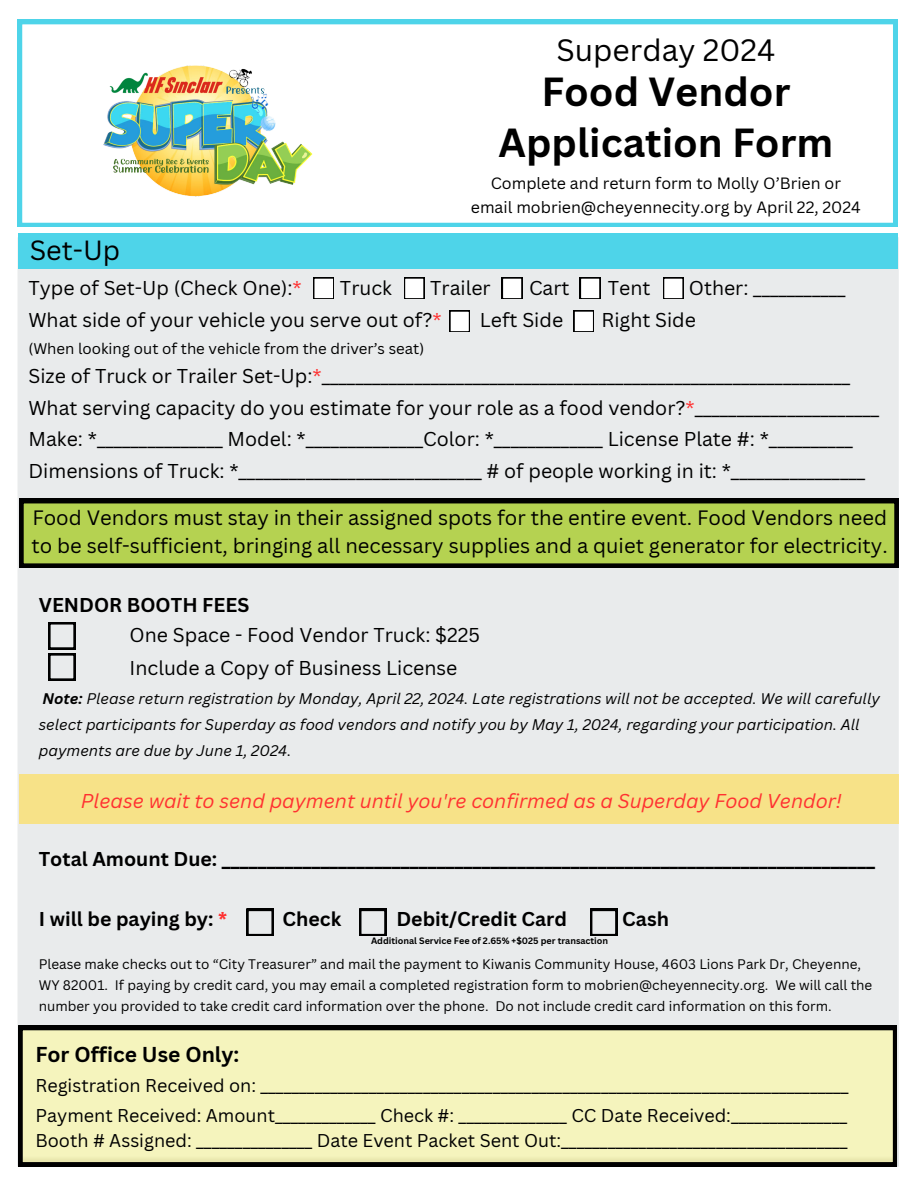
<style>
.page{position:relative;width:918px;height:1188px;background:#fff}
.page>*{position:absolute;margin:0;border:0;box-sizing:border-box;transform-origin:0 0}
.t1{font:700 39.6px/50.7px "Canva Sans";color:#000;text-align:center}
.t2{font:30px "Canva Sans";color:#000}
.t3{font:27px "Canva Sans";color:#000}
.t4{font:700 21px "Canva Sans";color:#000}
.t5{font:20.25px/28.2px "Canva Sans";color:#000}
.t6{font:19.5px/31.5px "Canva Sans";color:#000}
.t7{font:700 19.5px "Canva Sans";color:#000}
.t8{font:italic 19.5px "Canva Sans";color:#ff3131}
.t9{font:18px/24.8px "Canva Sans";color:#000}
.t10{font:15.9px/23.7px "Canva Sans";color:#000;text-align:center}
.t11{font:italic 15px/25.8px "Canva Sans";color:#000}
.t12{font:15px "Canva Sans";color:#000}
.t13{font:13.5px/21.3px "Canva Sans";color:#000}
.t14{font:700 9px "Canva Sans";color:#000}
.s1{color:#ff3131}
.s2{font-weight:700}
</style>
<div class="page">
<svg style="left:18px;top:20px;width:879px;height:207px"></svg>
<img style="left:60px;top:28px;width:317px;height:198px">
<div style="left:17px;top:233px;width:882px;height:934px;background:#e9ebec"></div>
<div style="left:18px;top:233px;width:879px;height:36px;background:#4ed4e9"></div>
<svg style="left:19px;top:499px;width:880px;height:69px;background:#9bb445"></svg>
<svg style="left:313px;top:278px;width:21px;height:21px"></svg>
<svg style="left:404px;top:278px;width:20px;height:21px"></svg>
<svg style="left:502px;top:278px;width:20px;height:21px"></svg>
<svg style="left:580px;top:278px;width:20px;height:21px"></svg>
<div style="left:663px;top:278px;width:21px;height:21px;background:#000"></div>
<svg style="left:664px;top:278px;width:19px;height:21px"></svg>
<svg style="left:450px;top:311px;width:20px;height:21px"></svg>
<svg style="left:574px;top:311px;width:20px;height:21px"></svg>
<svg style="left:18px;top:1026px;width:879px;height:140px;background:#e3e2af"></svg>
<div style="left:19px;top:774px;width:880px;height:50px;background:#f7e288"></div>
<svg style="left:48px;top:622px;width:27px;height:58px;background:#a5a7a7"></svg>
<svg style="left:246px;top:909px;width:27px;height:27px"></svg>
<svg style="left:359px;top:909px;width:27px;height:27px"></svg>
<svg style="left:590px;top:909px;width:27px;height:27px"></svg>
<h1 class="t3" style="left:30px;top:231px;width:92px">Set-Up</h1>
<p class="t2" style="left:557px;top:29px;width:220px">Superday 2024</p>
<p class="t1" style="left:499px;top:65px;width:336px">Food Vendor<br>Application Form</p>
<p class="t10" style="left:471px;top:171px;width:391px">Complete and return form to Molly O’Brien or email mobrien@cheyennecity.org by April 22, 2024</p>
<h3 class="t6" style="left:28px;top:272px;width:275px">Type of Set-Up (Check One):<span class="s1">*</span></h3>
<h3 class="t6" style="left:340px;top:272px;width:53px">Truck</h3>
<h3 class="t6" style="left:430px;top:272px;width:62px">Trailer</h3>
<h3 class="t6" style="left:529px;top:272px;width:42px">Cart</h3>
<h3 class="t6" style="left:608px;top:272px;width:44px">Tent</h3>
<h3 class="t6" style="left:689px;top:272px;width:158px">Other: ___________</h3>
<h3 class="t6" style="left:28px;top:304px;width:415px">What side of your vehicle you serve out of?<span class="s1">*</span></h3>
<h3 class="t6" style="left:480px;top:304px;width:85px">Left Side</h3>
<h3 class="t6" style="left:601px;top:304px;width:96px">Right Side</h3>
<h3 class="t12" style="left:28px;top:338px;width:397px">(When looking out of the vehicle from the driver’s seat)</h3>
<h3 class="t6" style="left:28px;top:360px;width:852px">Size of Truck or Trailer Set-Up:<span class="s1">*</span>_______________________________________________________________ What serving capacity do you estimate for your role as a food vendor?<span class="s1">*</span>______________________ Make: *_______________ Model: *______________Color: *_____________ License Plate #: *__________ Dimensions of Truck: *_____________________________ # of people working in it: *________________</h3>
<h3 class="t5" style="left:31px;top:503px;width:858px">Food Vendors must stay in their assigned spots for the entire event. Food Vendors need to be self-sufficient, bringing all necessary supplies and a quiet generator for electricity.</h3>
<p class="t6" style="left:130px;top:589px;width:352px;line-height:30.3px;text-indent:-91px"><span class="s2">VENDOR BOOTH FEES<br></span>One Space - Food Vendor Truck: $225</p>
<p class="t6" style="left:130px;top:652px;width:329px">Include a Copy of Business License</p>
<p class="t11" style="left:39px;top:685px;width:843px"><span class="s2">Note:</span> Please return registration by Monday, April 22, 2024. Late registrations will not be accepted. We will carefully select participants for Superday as food vendors and notify you by May 1, 2024, regarding your participation. All payments are due by June 1, 2024.</p>
<p class="t8" style="left:81px;top:787px;width:762px">Please wait to send payment until you're confirmed as a Superday Food Vendor!</p>
<p class="t7" style="left:39px;top:845px;width:838px">Total Amount Due: _________________________________________________________________________</p>
<p class="t7" style="left:39px;top:905px;width:190px">I will be paying by: <span class="s1">*</span></p>
<p class="t7" style="left:283px;top:905px;width:60px">Check</p>
<p class="t7" style="left:396px;top:905px;width:172px">Debit/Credit Card</p>
<p class="t7" style="left:622px;top:905px;width:48px">Cash</p>
<p class="t13" style="left:39px;top:953px;width:835px">Please make checks out to “City Treasurer” and mail the payment to Kiwanis Community House, 4603 Lions Park Dr, Cheyenne,<br>WY 82001. If paying by credit card, you may email a completed registration form to mobrien@cheyennecity.org. We will call the number you provided to take credit card information over the phone. Do not include credit card information on this form.</p>
<p class="t14" style="left:371px;top:935px;width:239px">Additional Service Fee of 2.65% +$025 per transaction</p>
<p class="t4" style="left:35px;top:1040px;width:205px">For Office Use Only:</p>
<p class="t9" style="left:35px;top:1072px;width:815px">Registration Received on: ____________________________________________________________________________</p>
<p class="t9" style="left:35px;top:1103px;width:814px">Payment Received: Amount_____________ Check #: ______________ CC Date Received:_______________<br>Booth # Assigned: _______________ Date Event Packet Sent Out:_____________________________________</p>
</div>
